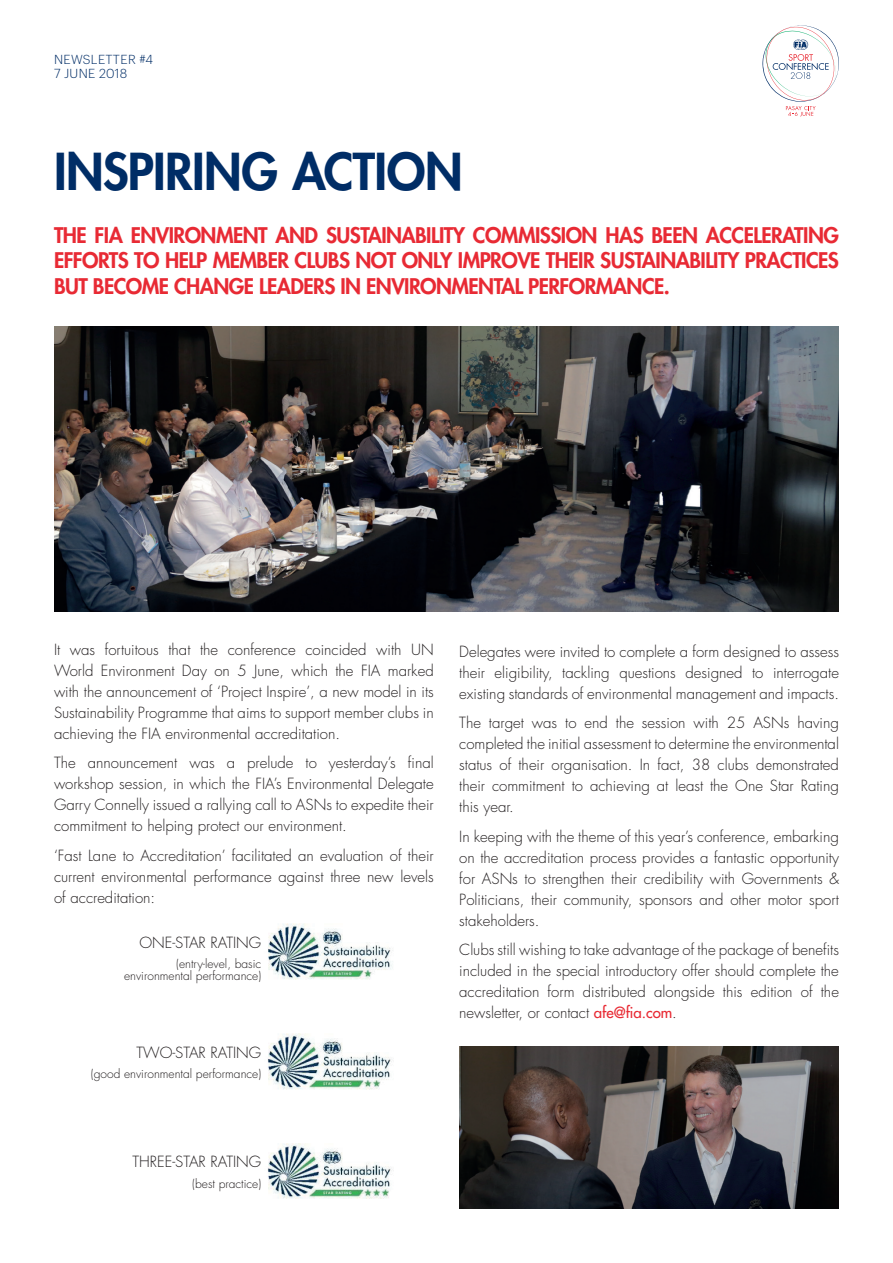
<style>
.page{position:relative;width:893px;height:1263px;background:#fff}
.page>*{position:absolute;margin:0;border:0;box-sizing:border-box;transform-origin:0 0}
.t1{font:800 49.5px "Futura Std";letter-spacing:-.01em;color:#002d66}
.t2{font:800 21px/25.2px "Futura Std";letter-spacing:-.025em;color:#e82a34;text-align:justify}
.t3{font:300 15px/21px "Futura Std";color:#231f20;text-align:justify}
.t4{font:300 12.75px/13px "Graphik";letter-spacing:.025em;color:#002d66}
.t5{font:300 12px/12px "Futura Std";color:#231f20;text-align:right}
.s1{font-weight:500;color:#e82a34}
</style>
<div class="page">
<svg style="left:762px;top:25px;width:77px;height:91px"></svg>
<img style="left:54px;top:326px;width:785px;height:285px">
<img style="left:268px;top:923px;width:125px;height:57px">
<img style="left:268px;top:1033px;width:124px;height:57px">
<img style="left:267px;top:1143px;width:125px;height:56px">
<img style="left:459px;top:1046px;width:380px;height:163px">
<p class="t4" style="left:54px;top:52px;width:101px">NEWSLETTER #4<br>7 JUNE 2018</p>
<h1 class="t1" style="left:54px;top:140px;width:410px">INSPIRING ACTION</h1>
<h2 class="t2" style="left:54px;top:223px;width:786px">THE FIA ENVIRONMENT AND SUSTAINABILITY COMMISSION HAS BEEN ACCELERATING EFFORTS TO HELP MEMBER CLUBS NOT ONLY IMPROVE THEIR SUSTAINABILITY PRACTICES BUT BECOME CHANGE LEADERS IN ENVIRONMENTAL PERFORMANCE.</h2>
<p class="t3" style="left:54px;top:639px;width:381px">It was fortuitous that the conference coincided with UN World Environment Day on 5 June, which the FIA marked with the announcement of ‘Project Inspire’, a new model in its Sustainability Programme that aims to support member clubs in achieving the FIA environmental accreditation.</p>
<p class="t3" style="left:54px;top:752px;width:381px">The announcement was a prelude to yesterday’s final workshop session, in which the FIA’s Environmental Delegate Garry Connelly issued a rallying call to ASNs to expedite their commitment to helping protect our environment.</p>
<p class="t3" style="left:54px;top:845px;width:381px">‘Fast Lane to Accreditation’ facilitated an evaluation of their current environmental performance against three new levels of accreditation:</p>
<p class="t3" style="left:139px;top:932px;width:123px">ONE-STAR RATING</p>
<p class="t5" style="left:124px;top:958px;width:139px">(entry-level, basic environmental performance)</p>
<p class="t3" style="left:136px;top:1042px;width:126px">TWO-STAR RATING</p>
<p class="t5" style="left:91px;top:1068px;width:172px">(good environmental performance)</p>
<p class="t3" style="left:459px;top:641px;width:381px">Delegates were invited to complete a form designed to assess their eligibility, tackling questions designed to interrogate existing standards of environmental management and impacts.</p>
<p class="t3" style="left:459px;top:713px;width:381px">The target was to end the session with 25 ASNs having completed the initial assessment to determine the environmental status of their organisation. In fact, 38 clubs demonstrated their commitment to achieving at least the One Star Rating this year.</p>
<p class="t3" style="left:459px;top:826px;width:381px">In keeping with the theme of this year’s conference, embarking on the accreditation process provides a fantastic opportunity for ASNs to strengthen their credibility with Governments &amp; Politicians, their community, sponsors and other motor sport stakeholders.</p>
<p class="t3" style="left:459px;top:940px;width:381px">Clubs still wishing to take advantage of the package of benefits included in the special introductory offer should complete the accreditation form distributed alongside this edition of the newsletter, or contact <span class="s1">afe@fia.com</span>.</p>
<p class="t3" style="left:132px;top:1152px;width:130px">THREE-STAR RATING</p>
<p class="t5" style="left:192px;top:1178px;width:70px">(best practice)</p>
</div>
